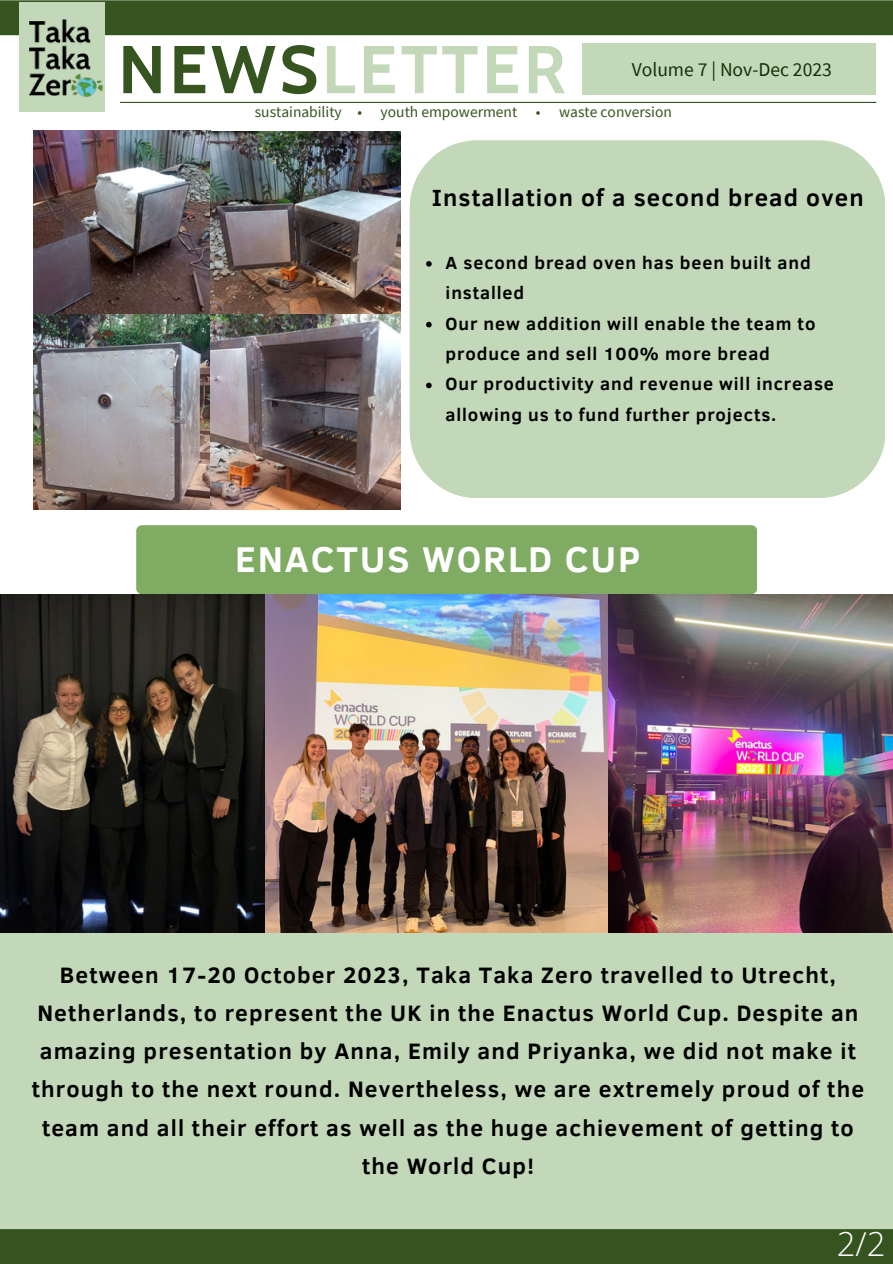
<style>
.page{position:relative;width:893px;height:1264px;background:#fff}
.page>*{position:absolute;margin:0;border:0;box-sizing:border-box;transform-origin:0 0}
.t1{font:700 67.35px "Cabin";letter-spacing:.05em;color:#c2d8b8}
.t2{font:700 36.75px "Clear Sans";letter-spacing:.05em;color:#fff}
.t3{font:300 33px "Open Sans";color:#fff}
.t4{font:700 24px "Clear Sans";letter-spacing:.05em;color:#000}
.t5{font:700 22.8px/38.2px "Clear Sans";letter-spacing:.05em;color:#000;text-align:center}
.t6{font:19.5px "Source Sans Pro";color:#172e08}
.t7{font:700 18px/30.3px "Clear Sans";letter-spacing:.05em;color:#000}
.t8{font:15.45px "Source Sans Pro";color:#355420}
.s1{color:#355420}
</style>
<div class="page">
<div style="left:0;top:0;width:892px;height:35px;background:#355420"></div>
<div style="left:582px;top:43px;width:294px;height:52px;background:#c2d8b8"></div>
<hr style="left:120px;top:102px;width:755px;height:1px;background:#355420">
<div style="left:409px;top:140px;width:476px;height:358px;background:#c2d8b8;border-radius:68px"></div>
<svg style="left:426px;top:261px;width:5px;height:6px"></svg>
<svg style="left:426px;top:322px;width:5px;height:5px"></svg>
<svg style="left:426px;top:382px;width:5px;height:6px"></svg>
<div style="left:0;top:933px;width:892px;height:296px;background:#c2d8b8"></div>
<img style="left:6px;top:2px;width:113px;height:110px">
<img style="left:33px;top:130px;width:177px;height:379px">
<img style="left:210px;top:132px;width:190px;height:377px">
<img style="left:0;top:594px;width:602px;height:339px">
<img style="left:602px;top:594px;width:290px;height:339px">
<div style="left:0;top:1229px;width:892px;height:34px;background:#355420"></div>
<div style="left:136px;top:525px;width:621px;height:69px;background:#7fab62;border-radius:6px"></div>
<p class="t1" style="left:118px;top:28px;width:449px"><span class="s1">NEWS</span>LETTER</p>
<h1 class="t8" style="left:255px;top:102px;width:418px">sustainability • youth empowerment • waste conversion</h1>
<p class="t6" style="left:631px;top:57px;width:202px">Volume 7 | Nov-Dec 2023</p>
<p class="t4" style="left:431px;top:180px;width:433px">Installation of a second bread oven</p>
<p class="t7" style="left:445px;top:246px;width:390px">A second bread oven has been built and installed<br>Our new addition will enable the team to produce and sell 100% more bread<br>Our productivity and revenue will increase allowing us to fund further projects.</p>
<p class="t2" style="left:235px;top:532px;width:406px">ENACTUS WORLD CUP</p>
<p class="t5" style="left:32px;top:954px;width:833px">Between 17-20 October 2023, Taka Taka Zero travelled to Utrecht, Netherlands, to represent the UK in the Enactus World Cup. Despite an amazing presentation by Anna, Emily and Priyanka, we did not make it through to the next round. Nevertheless, we are extremely proud of the team and all their effort as well as the huge achievement of getting to the World Cup!</p>
<p class="t3" style="left:836px;top:1220px;width:50px">2/2</p>
</div>
